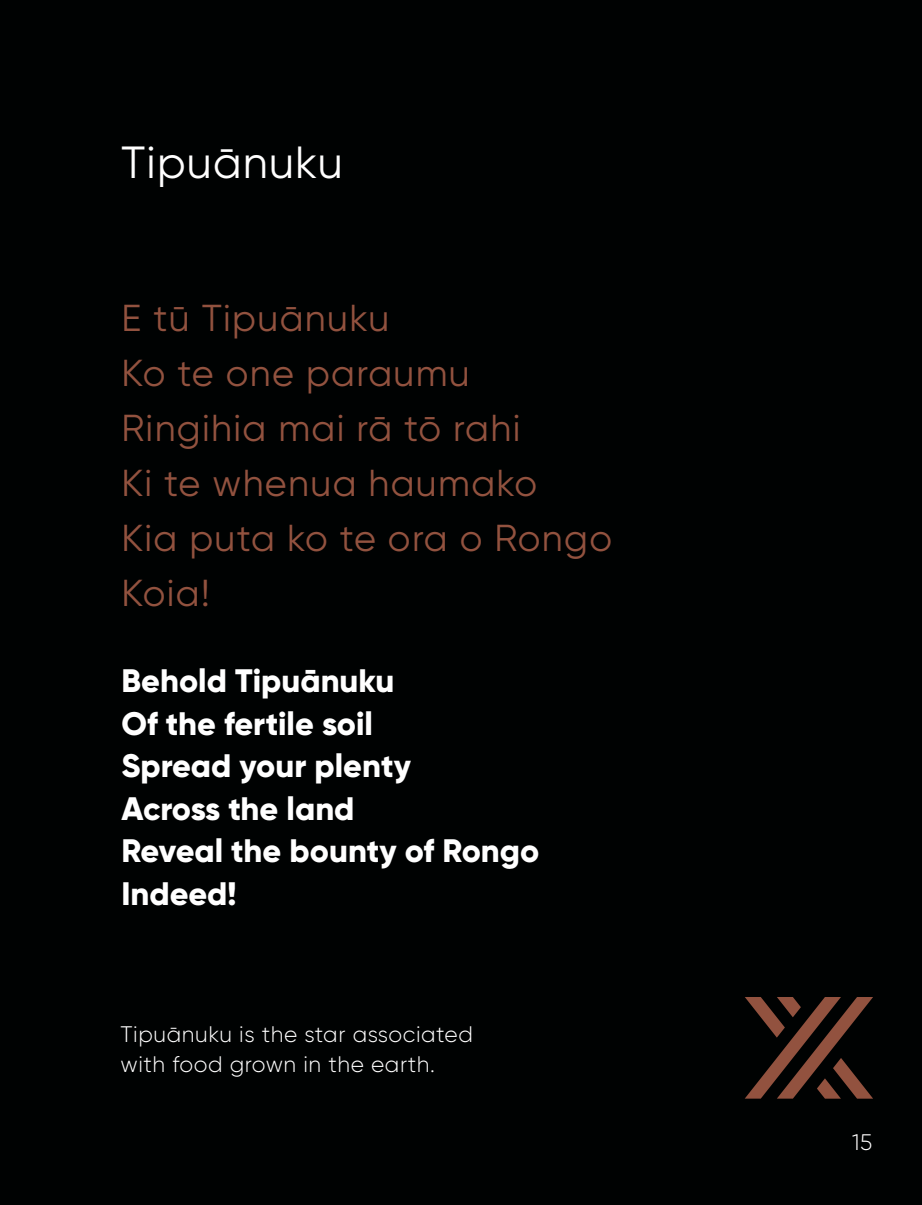
<style>
.page{position:relative;width:922px;height:1205px;background:#fff}
.page>*{position:absolute;margin:0;border:0;box-sizing:border-box;transform-origin:0 0}
.t1{font:45px "Gilroy";letter-spacing:.025em;color:#fff}
.Karakia_Māori{font:37.5px/55px "Gilroy";letter-spacing:.035em;color:#92523f}
.Karakia_English{font:800 32.5px "Gilroy";color:#fff}
.Body_Text{font:300 22.5px/30px "Gilroy";letter-spacing:.025em;color:#fff}
</style>
<div class="page">
<div style="left:0;top:0;width:921px;height:1205px;background:#000202"></div>
<svg style="left:745px;top:997px;width:127px;height:101px"></svg>
<h1 class="t1" style="left:121px;top:135px;width:223px">Tipuānuku</h1>
<p class="Karakia_Māori" style="left:121px;top:290px;width:269px">E tū Tipuānuku</p>
<p class="Karakia_Māori" style="left:121px;top:345px;width:350px">Ko te one paraumu</p>
<p class="Karakia_Māori" style="left:121px;top:400px;width:417px">Ringihia mai rā tō rahi<br>Ki te whenua haumako</p>
<p class="Karakia_Māori" style="left:121px;top:510px;width:492px">Kia puta ko te ora o Rongo</p>
<p class="Karakia_Māori" style="left:121px;top:565px;width:90px">Koia!</p>
<p class="Karakia_English" style="left:121px;top:660px;width:274px">Behold Tipuānuku</p>
<p class="Karakia_English" style="left:121px;top:703px;width:253px">Of the fertile soil</p>
<p class="Karakia_English" style="left:121px;top:745px;width:291px">Spread your plenty</p>
<p class="Karakia_English" style="left:121px;top:788px;width:234px">Across the land</p>
<p class="Karakia_English" style="left:121px;top:830px;width:419px">Reveal the bounty of Rongo</p>
<p class="Karakia_English" style="left:121px;top:873px;width:117px">Indeed!</p>
<p class="Body_Text" style="left:120px;top:1019px;width:354px">Tipuānuku is the star associated with food grown in the earth.</p>
<p class="Body_Text" style="left:851px;top:1127px;width:22px">15</p>
</div>
